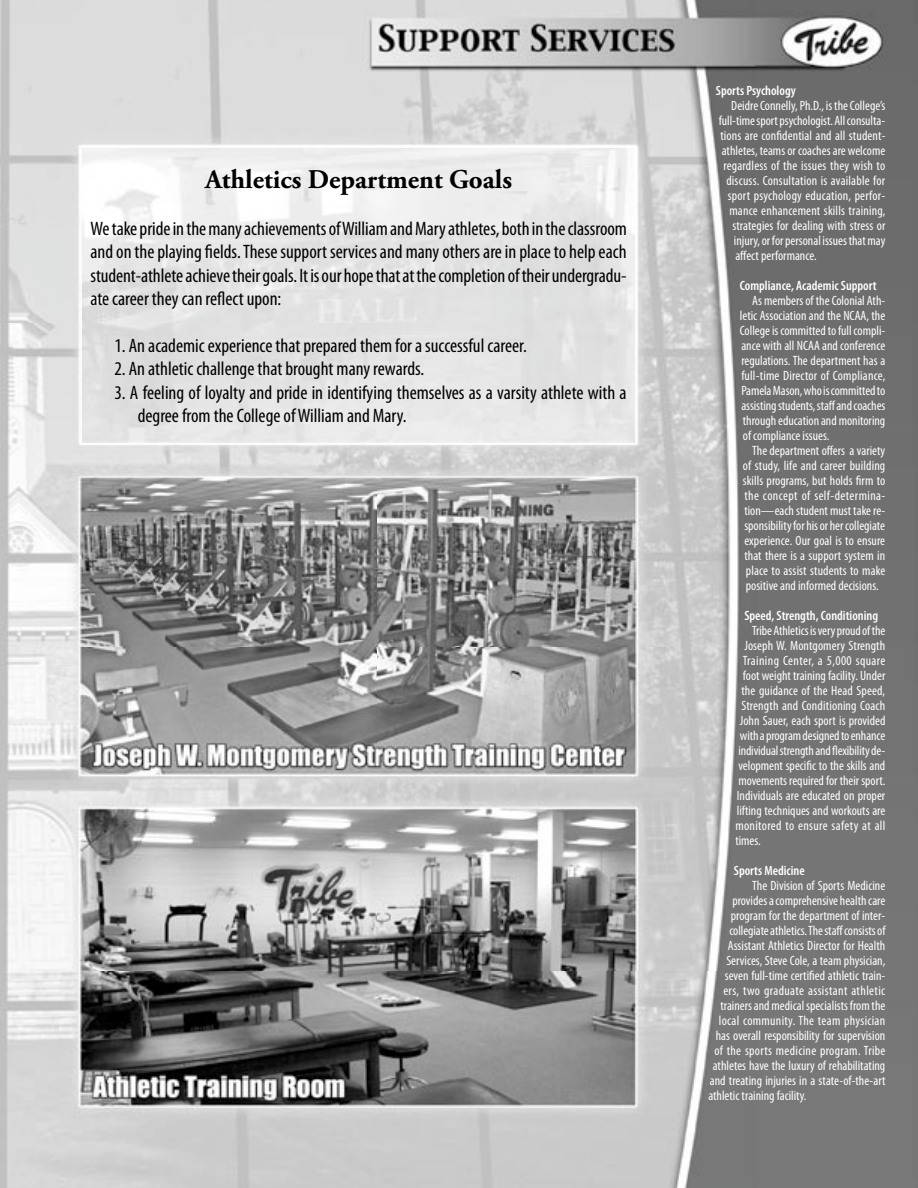
<style>
.page{position:relative;width:918px;height:1188px;background:#fff}
.page>*{position:absolute;margin:0;border:0;box-sizing:border-box;transform-origin:0 0}
.t1{font:700 27px "Adobe Garamond Pro";color:#000}
.t2{font:condensed 19.5px/23.4px "Myriad Pro";color:#000;text-align:justify}
.t3{font:condensed 13.5px/15px "Myriad Pro";color:#fff;text-align:justify}
.t4{font:600 condensed 13.5px "Myriad Pro";color:#fff}
.t5{font:condensed 13.5px "Myriad Pro";letter-spacing:.025em;color:#fff}
.t6{font:condensed 13.5px "Myriad Pro";letter-spacing:.03em;color:#fff}
.t7{font:condensed 13.5px "Myriad Pro";letter-spacing:.02em;color:#fff}
</style>
<div class="page">
<img style="left:0;top:0;width:918px;height:1188px">
<svg style="left:80px;top:146px;width:557px;height:299px;fill:#e6e6e6"></svg>
<h1 class="t1" style="left:205px;top:164px;width:308px">Athletics Department Goals</h1>
<p class="t2" style="left:90px;top:217px;width:538px">We take pride in the many achievements of William and Mary athletes, both in the classroom and on the playing fields. These support services and many others are in place to help each student-athlete achieve their goals. It is our hope that at the completion of their undergradu&shy;ate career they can reflect upon:</p>
<h2 class="t2" style="left:114px;top:334px;width:414px">1. An academic experience that prepared them for a successful career.</h2>
<h2 class="t2" style="left:114px;top:358px;width:311px">2. An athletic challenge that brought many rewards.</h2>
<h2 class="t2" style="left:138px;top:381px;width:491px;text-indent:-23px">3. A feeling of loyalty and pride in identifying themselves as a varsity athlete with a degree from the College of William and Mary.</h2>
<p class="t4" style="left:716px;top:83px;width:81px">Sports Psychology</p>
<p class="t3" style="left:731px;top:98px;width:156px">Deidre Connelly, Ph.D., is the College’s</p>
<p class="t3" style="left:719px;top:113px;width:168px">full-time sport psychologist. All consulta-</p>
<p class="t3" style="left:720px;top:128px;width:167px">tions are confidential and all student-</p>
<p class="t3" style="left:722px;top:143px;width:165px">athletes, teams or coaches are welcome</p>
<p class="t3" style="left:723px;top:158px;width:163px">regardless of the issues they wish to</p>
<p class="t3" style="left:726px;top:173px;width:160px">discuss. Consultation is available for</p>
<p class="t3" style="left:728px;top:188px;width:159px">sport psychology education, perfor-</p>
<p class="t3" style="left:729px;top:203px;width:158px">mance enhancement skills training,</p>
<p class="t3" style="left:732px;top:218px;width:155px">strategies for dealing with stress or</p>
<p class="t3" style="left:734px;top:233px;width:153px">injury, or for personal issues that may</p>
<p class="t3" style="left:735px;top:248px;width:83px">affect performance.</p>
<p class="t4" style="left:740px;top:278px;width:138px">Compliance, Academic Support</p>
<p class="t3" style="left:740px;top:293px;width:147px;text-indent:12px">As members of the Colonial Ath&shy;letic Association and the NCAA, the College is committed to full compli&shy;ance with all NCAA and conference regulations. The department has a full-time Director of Compliance, Pamela Mason, who is committed to assisting students, staff and coaches through education and monitoring of compliance issues.</p>
<p class="t3" style="left:743px;top:443px;width:144px;text-indent:9px">The department offers a variety of study, life and career building skills programs, but holds firm to the concept of self-determina&shy;tion—each student must take re&shy;sponsibility for his or her collegiate experience. Our goal is to ensure that there is a support system in place to assist students to make positive and informed decisions.</p>
<p class="t4" style="left:744px;top:608px;width:135px">Speed, Strength, Conditioning</p>
<p class="t3" style="left:752px;top:623px;width:135px">Tribe Athletics is very proud of the</p>
<p class="t3" style="left:744px;top:638px;width:142px">Joseph W. Montgomery Strength</p>
<p class="t6" style="left:743px;top:653px;width:144px">Training Center, a 5,000 square</p>
<p class="t3" style="left:743px;top:668px;width:144px">foot weight training facility. Under</p>
<p class="t3" style="left:741px;top:683px;width:145px">the guidance of the Head Speed,</p>
<p class="t3" style="left:741px;top:698px;width:145px">Strength and Conditioning Coach</p>
<p class="t3" style="left:740px;top:713px;width:147px">John Sauer, each sport is provided</p>
<p class="t3" style="left:740px;top:728px;width:147px">with a program designed to enhance</p>
<p class="t3" style="left:738px;top:743px;width:148px">individual strength and flexibility de-</p>
<p class="t3" style="left:738px;top:758px;width:149px">velopment specific to the skills and</p>
<p class="t3" style="left:738px;top:773px;width:149px">movements required for their sport.</p>
<p class="t3" style="left:737px;top:788px;width:150px">Individuals are educated on proper</p>
<p class="t3" style="left:737px;top:803px;width:150px">lifting techniques and workouts are</p>
<p class="t5" style="left:735px;top:818px;width:152px">monitored to ensure safety at all</p>
<p class="t3" style="left:735px;top:833px;width:27px">times.</p>
<p class="t4" style="left:734px;top:863px;width:72px">Sports Medicine</p>
<p class="t3" style="left:752px;top:878px;width:134px">The Division of Sports Medicine</p>
<p class="t3" style="left:732px;top:893px;width:155px">provides a comprehensive health care</p>
<p class="t3" style="left:731px;top:908px;width:156px">program for the department of inter-</p>
<p class="t3" style="left:729px;top:923px;width:158px">collegiate athletics. The staff consists of</p>
<p class="t3" style="left:728px;top:938px;width:159px">Assistant Athletics Director for Health</p>
<p class="t3" style="left:726px;top:953px;width:160px">Services, Steve Cole, a team physician,</p>
<p class="t3" style="left:725px;top:968px;width:162px">seven full-time certified athletic train-</p>
<p class="t6" style="left:723px;top:983px;width:164px">ers, two graduate assistant athletic</p>
<p class="t3" style="left:720px;top:998px;width:167px">trainers and medical specialists from the</p>
<p class="t7" style="left:719px;top:1013px;width:168px">local community. The team physician</p>
<p class="t3" style="left:716px;top:1028px;width:171px">has overall responsibility for supervision</p>
<p class="t5" style="left:714px;top:1043px;width:173px">of the sports medicine program. Tribe</p>
<p class="t3" style="left:713px;top:1058px;width:174px">athletes have the luxury of rehabilitating</p>
<p class="t3" style="left:710px;top:1073px;width:177px">and treating injuries in a state-of-the-art</p>
<p class="t3" style="left:708px;top:1088px;width:100px">athletic training facility.</p>
</div>
